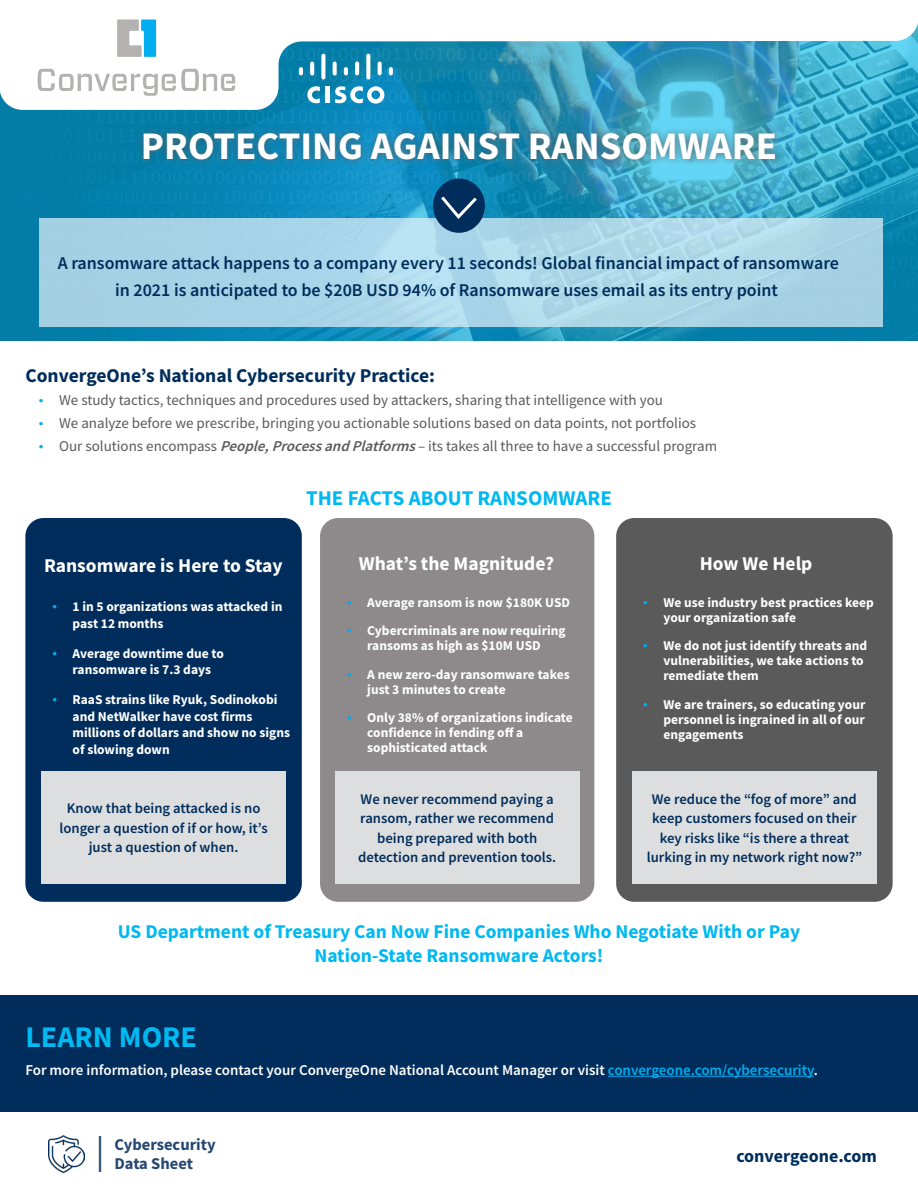
<style>
.page{position:relative;width:918px;height:1188px;background:#fff}
.page>*{position:absolute;margin:0;border:0;box-sizing:border-box;transform-origin:0 0}
.t1{font:700 39px "Source Sans Pro";color:#fff}
.t2{font:36px "Source Sans Pro";color:#264772}
.t3{font:700 30px "Source Sans Pro";color:#00b9f1}
.t4{font:700 21px "Source Sans Pro";color:#00b9f1}
.t5{font:700 19.5px/24px "Source Sans Pro";color:#00b9f1;text-align:center}
.t6{font:700 19.5px "Source Sans Pro";color:#fff}
.t7{font:700 19.5px "Source Sans Pro";color:#002d5b}
.t8{font:600 18px/27px "Source Sans Pro";color:#002d5b;text-align:center}
.t9{font:700 18px "Source Sans Pro";color:#002d5b}
.t10{font:700 16.5px/19.5px "Source Sans Pro";color:#264772}
.t11{font:15px "Source Sans Pro";color:#5a5a5b}
.t12{font:600 15px "Source Sans Pro";color:#fff}
.t13{font:600 14.7px/19.5px "Source Sans Pro";color:#002d5b;text-align:center}
.t14{font:700 13.5px/15px "Source Sans Pro";color:#fff}
.s1{font-family:"Myriad Pro";font-size:16.5px;color:#00aeef}
.s2{font-weight:600;font-style:italic}
.s3{font-family:"Myriad Pro";font-weight:400;font-size:16.5px;color:#00aeef}
.s4{color:#00aeef}
</style>
<div class="page">
<img style="left:49px;top:1136px;width:36px;height:36px">
<img style="left:0;top:110px;width:918px;height:231px">
<svg style="left:0;top:19px;width:918px;height:91px"></svg>
<svg style="left:38px;top:69px;width:197px;height:27px"></svg>
<svg style="left:117px;top:20px;width:39px;height:37px"></svg>
<svg style="left:39px;top:218px;width:844px;height:108px;background:#aad5e7"></svg>
<div style="left:433px;top:179px;width:52px;height:54px;background:#002d5b;border-radius:50%"></div>
<svg style="left:441px;top:196px;width:36px;height:23px"></svg>
<div style="left:135px;top:125px;width:648px;height:43px;background:#5a5a5b;opacity:.75"></div>
<div style="left:0;top:995px;width:918px;height:117px;background:#002d5b"></div>
<hr style="left:608px;top:1076px;width:206px;height:1px;background:#00aeef">
<div style="left:325px;top:87px;width:5px;height:16px;background:#fff"></div>
<svg style="left:307px;top:86px;width:13px;height:17px"></svg>
<svg style="left:335px;top:86px;width:50px;height:18px"></svg>
<svg style="left:299px;top:67px;width:4px;height:8px"></svg>
<svg style="left:310px;top:61px;width:4px;height:15px"></svg>
<svg style="left:321px;top:54px;width:4px;height:26px"></svg>
<svg style="left:333px;top:61px;width:4px;height:15px"></svg>
<svg style="left:344px;top:67px;width:4px;height:8px"></svg>
<svg style="left:355px;top:61px;width:4px;height:14px"></svg>
<svg style="left:366px;top:54px;width:4px;height:26px"></svg>
<svg style="left:378px;top:61px;width:4px;height:14px"></svg>
<svg style="left:389px;top:67px;width:4px;height:8px"></svg>
<div style="left:25px;top:518px;width:277px;height:384px;background:#002d5b;border-radius:18px"></div>
<div style="left:42px;top:771px;width:244px;height:112px;background:#dddedf"></div>
<div style="left:320px;top:518px;width:274px;height:384px;background:#8e8a8b;border-radius:18px"></div>
<div style="left:335px;top:771px;width:244px;height:112px;background:#dddedf"></div>
<div style="left:616px;top:518px;width:277px;height:384px;background:#5a5a5b;border-radius:18px"></div>
<div style="left:632px;top:771px;width:244px;height:112px;background:#dddedf"></div>
<h1 class="t1" style="left:141px;top:120px;width:638px">PROTECTING AGAINST RANSOMWARE</h1>
<h3 class="t8" style="left:58px;top:249px;width:783px">A ransomware attack happens to a company every 11 seconds! Global financial impact of ransomware in 2021 is anticipated to be $20B USD 94% of Ransomware uses email as its entry point</h3>
<h3 class="t7" style="left:25px;top:362px;width:411px">ConvergeOne’s National Cybersecurity Practice:</h3>
<p class="t11" style="left:39px;top:390px;width:626px"><span class="s1">•</span> We study tactics, techniques and procedures used by attackers, sharing that intelligence with you</p>
<p class="t11" style="left:39px;top:414px;width:659px"><span class="s1">•</span> We analyze before we prescribe, bringing you actionable solutions based on data points, not portfolios</p>
<p class="t11" style="left:39px;top:437px;width:680px"><span class="s1">•</span> Our solutions encompass <span class="s2">People,ProcessandPlatforms</span>– its takes all three to have a successful program</p>
<h3 class="t4" style="left:306px;top:484px;width:307px">THE FACTS ABOUT RANSOMWARE</h3>
<h3 class="t6" style="left:44px;top:552px;width:240px">Ransomware is Here to Stay</h3>
<p class="t14" style="left:73px;top:598px;width:211px;line-height:16.5px;text-indent:-20px"><span class="s3">•</span> 1 in 5 organizations was attacked in past 12 months</p>
<p class="t14" style="left:52px;top:645px;width:173px;line-height:16.5px;text-align:center"><span class="s3">•</span> Average downtime due to ransomware is 7.3 days</p>
<p class="t14" style="left:73px;top:691px;width:219px;line-height:16.5px;text-indent:-20px"><span class="s3">•</span> RaaS strains like Ryuk, Sodinokobi and NetWalker have cost firms millions of dollars and show no signs of slowing down</p>
<p class="t13" style="left:60px;top:799px;width:210px">Know that being attacked is no longer a question of if or how, it’s just a question of when.</p>
<h3 class="t6" style="left:359px;top:550px;width:197px">What’s the Magnitude?</h3>
<p class="t14" style="left:347px;top:595px;width:225px"><span class="s3">•</span> Average ransom is now $180K USD</p>
<p class="t14" style="left:347px;top:623px;width:220px;text-align:center"><span class="s3">•</span> Cybercriminals are now requiring ransoms as high as $10M USD</p>
<p class="t14" style="left:367px;top:667px;width:204px;text-indent:-20px"><span class="s3">•</span> A new zero-day ransomware takes just 3 minutes to create</p>
<p class="t14" style="left:367px;top:710px;width:207px;text-indent:-20px"><span class="s3">•</span> Only 38% of organizations indicate confidence in fending off a sophisticated attack</p>
<p class="t13" style="left:358px;top:789px;width:200px">We never recommend paying a ransom, rather we recommend being prepared with both detection and prevention tools.</p>
<h3 class="t6" style="left:700px;top:550px;width:114px">How We Help</h3>
<p class="t14" style="left:663px;top:595px;width:212px;text-indent:-20px"><span class="s3">•</span> We use industry best practices keep your organization safe</p>
<p class="t14" style="left:663px;top:638px;width:205px;text-indent:-20px"><span class="s3">•</span> We do not just identify threats and vulnerabilities, we take actions to remediate them</p>
<p class="t14" style="left:663px;top:697px;width:204px;text-align:justify;text-indent:-20px"><span class="s3">•</span> We are trainers, so educating your personnel is ingrained in all of our engagements</p>
<p class="t13" style="left:647px;top:789px;width:217px">We reduce the “fog of more” and keep customers focused on their key risks like “is there a threat lurking in my network right now?”</p>
<h3 class="t5" style="left:118px;top:919px;width:684px">US Department of Treasury Can Now Fine Companies Who Negotiate With or Pay<br>Nation-State Ransomware Actors!</h3>
<h3 class="t3" style="left:25px;top:1017px;width:173px">LEARN MORE</h3>
<p class="t12" style="left:25px;top:1060px;width:794px">For more information, please contact your ConvergeOne National Account Manager or visit <span class="s4">convergeone.com/cybersecurity</span>.</p>
<h2 class="t2" style="left:96px;top:1129px;width:10px">|</h2>
<p class="t10" style="left:114px;top:1134px;width:103px">Cybersecurity<br>Data Sheet</p>
<h3 class="t9" style="left:736px;top:1143px;width:142px">convergeone.com</h3>
</div>
